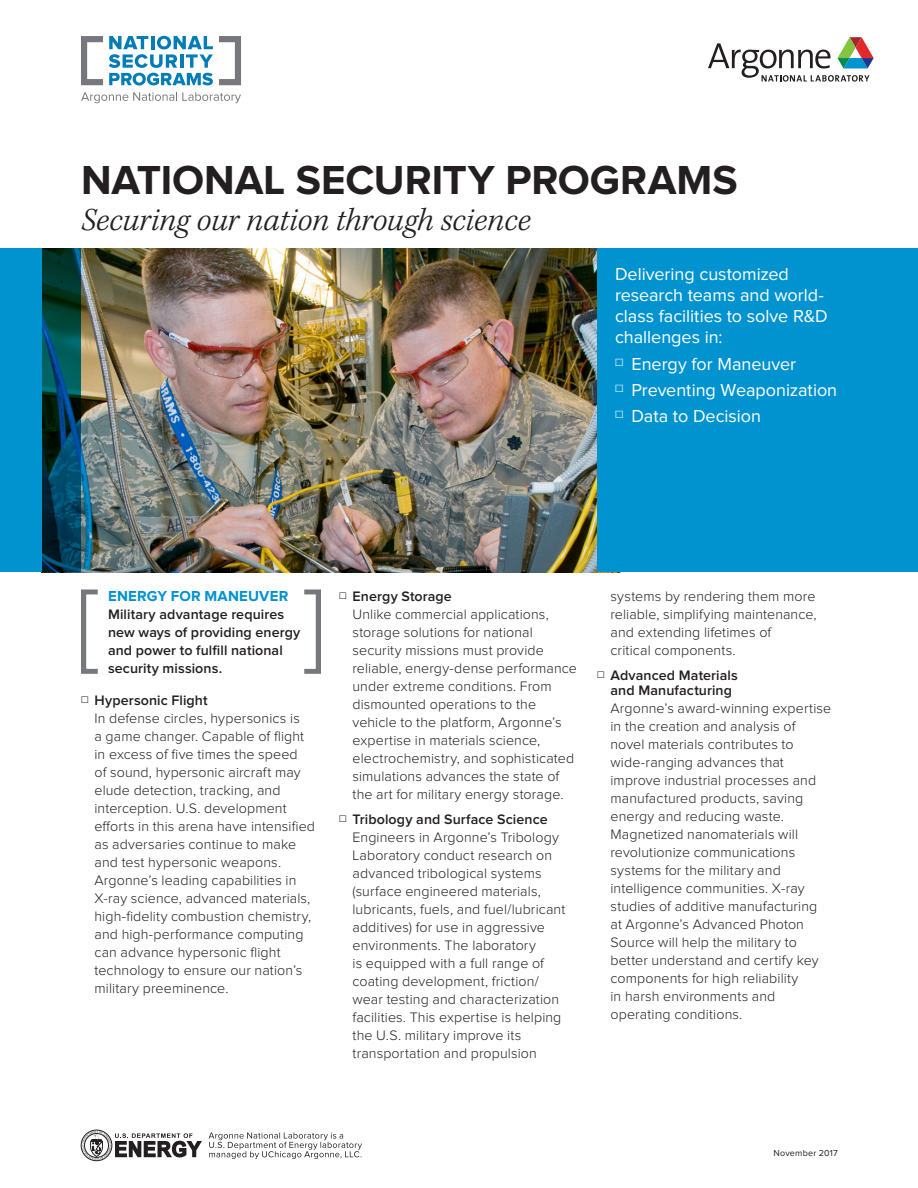
<style>
.page{position:relative;width:918px;height:1188px;background:#fff}
.page>*{position:absolute;margin:0;border:0;box-sizing:border-box;transform-origin:0 0}
._01_headline{font:700 42px "Proxima Nova";color:#231f20}
._02_subheadline{font:italic 300 33px "Kepler Std";color:#231f20}
._01_sidebar_text{font:18px/21px "Proxima Nova";color:#fff}
.t1{font:700 15px "Proxima Nova";letter-spacing:.01em;color:#0093d0}
.t2{font:300 14.25px/18px "Proxima Nova";letter-spacing:.01em;color:#231f20}
.t3{font:600 14.25px/18px "Proxima Nova";letter-spacing:.005em;color:#231f20}
._10_date{font:9px "Proxima Nova";letter-spacing:.025em;color:#231f20}
.s1{font-size:11.4px}
.s2{font-weight:600}
.s3{font-weight:300;font-size:11.4px}
</style>
<div class="page">
<svg style="left:708px;top:37px;width:166px;height:45px"></svg>
<svg style="left:81px;top:1130px;width:121px;height:31px"></svg>
<svg style="left:209px;top:1133px;width:153px;height:26px"></svg>
<img style="left:81px;top:248px;width:516px;height:324px">
<svg style="left:42px;top:248px;width:39px;height:324px;background:#003d49"></svg>
<div style="left:0;top:248px;width:42px;height:324px;background:#0093d0"></div>
<div style="left:597px;top:248px;width:321px;height:324px;background:#0093d0"></div>
<svg style="left:81px;top:589px;width:17px;height:85px"></svg>
<svg style="left:304px;top:590px;width:17px;height:84px"></svg>
<svg style="left:81px;top:92px;width:160px;height:11px"></svg>
<svg style="left:81px;top:36px;width:22px;height:49px"></svg>
<svg style="left:219px;top:36px;width:22px;height:49px"></svg>
<svg style="left:109px;top:36px;width:104px;height:49px"></svg>
<p class="_01_headline" style="left:81px;top:161px;width:658px">NATIONAL SECURITY PROGRAMS</p>
<p class="_02_subheadline" style="left:81px;top:201px;width:451px">Securing our nation through science</p>
<p class="_01_sidebar_text" style="left:615px;top:265px;width:214px">Delivering customized research teams and world&shy;class facilities to solve R&amp;D challenges in:</p>
<p class="_01_sidebar_text" style="left:615px;top:354px;width:183px"><sup>☐</sup> Energy for Maneuver</p>
<p class="_01_sidebar_text" style="left:615px;top:380px;width:224px"><sup>☐</sup> Preventing Weaponization</p>
<p class="_01_sidebar_text" style="left:615px;top:406px;width:148px"><sup>☐</sup> Data to Decision</p>
<p class="t1" style="left:108px;top:589px;width:182px">ENERGY FOR MANEUVER</p>
<p class="t3" style="left:108px;top:606px;width:194px">Military advantage requires new ways of providing energy and power to fulfill national security missions.</p>
<p class="t2" style="left:94px;top:692px;width:222px;text-indent:-14px"><span class="s1">☐</span> <span class="s2">Hypersonic Flight<br></span>In defense circles, hypersonics is<br>a game changer. Capable of flight in excess of five times the speed<br>of sound, hypersonic aircraft may elude detection, tracking, and interception. U.S. development efforts in this arena have intensified as adversaries continue to make and test hypersonic weapons.<br>Argonne’s leading capabilities in<br>X-ray science, advanced materials, high-fidelity combustion chemistry, and high-performance computing can advance hypersonic flight technology to ensure our nation’s military preeminence.</p>
<p class="t2" style="left:352px;top:588px;width:226px;text-indent:-14px"><span class="s1">☐</span> <span class="s2">Energy Storage<br></span>Unlike commercial applications, storage solutions for national security missions must provide reliable, energy-dense performance under extreme conditions. From dismounted operations to the vehicle to the platform, Argonne’s expertise in materials science, electrochemistry, and sophisticated simulations advances the state of the art for military energy storage.</p>
<p class="t2" style="left:352px;top:810px;width:214px;text-indent:-14px"><span class="s1">☐</span> <span class="s2">Tribology and Surface Science </span>Engineers in Argonne’s Tribology Laboratory conduct research on advanced tribological systems (surface engineered materials, lubricants, fuels, and fuel/lubricant additives) for use in aggressive environments. The laboratory<br>is equipped with a full range of coating development, friction/ wear testing and characterization facilities. This expertise is helping the U.S. military improve its transportation and propulsion</p>
<p class="t2" style="left:610px;top:588px;width:208px">systems by rendering them more reliable, simplifying maintenance, and extending lifetimes of<br>critical components.</p>
<p class="t3" style="left:597px;top:668px;width:142px;line-height:15px;text-align:center"><span class="s3">☐</span> Advanced Materials and Manufacturing</p>
<p class="t2" style="left:610px;top:699px;width:222px">Argonne’s award-winning expertise in the creation and analysis of novel materials contributes to wide-ranging advances that improve industrial processes and manufactured products, saving energy and reducing waste.<br>Magnetized nanomaterials will revolutionize communications systems for the military and intelligence communities. X-ray studies of additive manufacturing at Argonne’s Advanced Photon<br>Source will help the military to better understand and certify key components for high reliability<br>in harsh environments and operating conditions.</p>
<p class="_10_date" style="left:773px;top:1149px;width:66px">November 2017</p>
</div>
